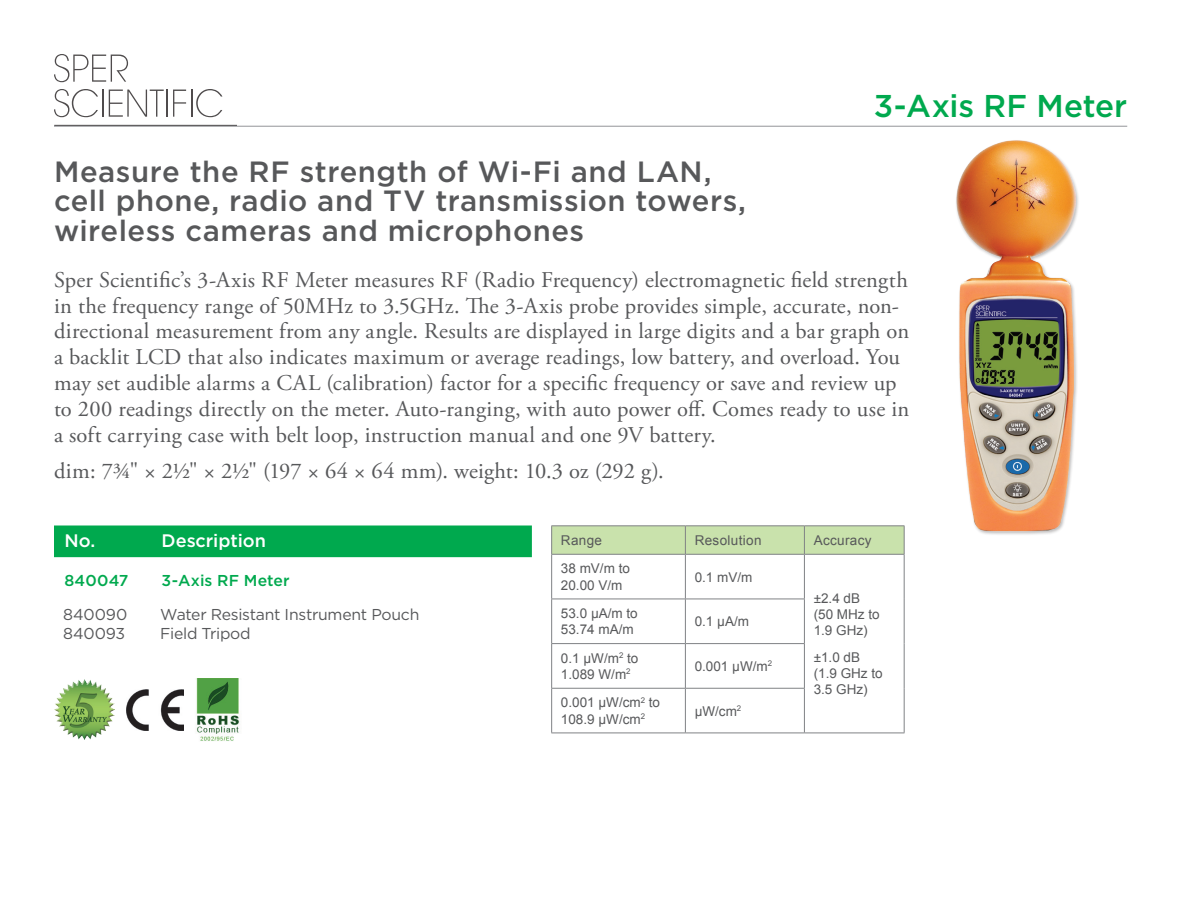
<style>
.page{position:relative;width:1188px;height:918px;background:#fff}
.page>*{position:absolute;margin:0;border:0;box-sizing:border-box;transform-origin:0 0}
.E__Item_Headline_GRE{font:500 31.5px "Gotham";letter-spacing:-.005em;color:#00a94e}
.E__Item_Subhead{font:500 29.25px/29.2px "Gotham";letter-spacing:.015em;color:#57585a}
.E__Item_Body_Text{font:22.5px/25.8px "Adobe Garamond Pro";letter-spacing:.01em;color:#57585a}
.E__SKU_List_BOLD_WHI{font:500 18.15px "Gotham";letter-spacing:-.005em;color:#fff}
.E__SKU_List_REGULAR{font:15.75px "Gotham";letter-spacing:-.015em;color:#57585a}
.E__SKU_List_BOLD_GRE{font:500 15.75px "Gotham";letter-spacing:.01em;color:#00a94e}
.t1{font:13.5px/16.2px "Arial";color:#57585a}
.t2{font:13.5px "Arial";letter-spacing:.025em;color:#57585a}
</style>
<div class="page">
<div style="left:955px;top:140px;width:125px;height:395px;background:#231f20;opacity:.3"></div>
<img style="left:956px;top:140px;width:120px;height:395px">
<div style="left:54px;top:526px;width:478px;height:31px;background:#00a94e"></div>
<svg style="left:551px;top:526px;width:354px;height:28px"></svg>
<hr style="left:551px;top:554px;width:134px;height:1px;background:#808285">
<hr style="left:551px;top:555px;width:1px;height:44px;background:#808285">
<hr style="left:685px;top:554px;width:119px;height:1px;background:#808285">
<hr style="left:685px;top:555px;width:1px;height:44px;background:#808285">
<hr style="left:804px;top:554px;width:101px;height:1px;background:#808285">
<hr style="left:804px;top:555px;width:1px;height:44px;background:#808285">
<hr style="left:904px;top:555px;width:1px;height:44px;background:#808285">
<hr style="left:551px;top:599px;width:134px;height:1px;background:#808285">
<hr style="left:551px;top:599px;width:1px;height:44px;background:#808285">
<hr style="left:685px;top:599px;width:120px;height:1px;background:#808285">
<hr style="left:685px;top:599px;width:1px;height:44px;background:#808285">
<hr style="left:804px;top:599px;width:1px;height:44px;background:#808285">
<hr style="left:904px;top:599px;width:1px;height:45px;background:#808285">
<hr style="left:551px;top:643px;width:134px;height:1px;background:#808285">
<hr style="left:551px;top:644px;width:1px;height:44px;background:#808285">
<hr style="left:685px;top:643px;width:120px;height:1px;background:#808285">
<hr style="left:685px;top:644px;width:1px;height:44px;background:#808285">
<hr style="left:804px;top:644px;width:1px;height:44px;background:#808285">
<hr style="left:904px;top:644px;width:1px;height:44px;background:#808285">
<hr style="left:551px;top:688px;width:134px;height:1px;background:#808285">
<hr style="left:551px;top:689px;width:1px;height:44px;background:#808285">
<hr style="left:685px;top:688px;width:120px;height:1px;background:#808285">
<hr style="left:685px;top:689px;width:1px;height:44px;background:#808285">
<hr style="left:804px;top:689px;width:1px;height:44px;background:#808285">
<hr style="left:904px;top:688px;width:1px;height:45px;background:#808285">
<hr style="left:551px;top:733px;width:134px;height:1px;background:#808285">
<hr style="left:685px;top:733px;width:119px;height:1px;background:#808285">
<hr style="left:804px;top:733px;width:101px;height:1px;background:#808285">
<svg style="left:54px;top:54px;width:74px;height:28px"></svg>
<svg style="left:54px;top:89px;width:49px;height:28px"></svg>
<svg style="left:109px;top:90px;width:55px;height:27px"></svg>
<hr style="left:166px;top:90px;width:2px;height:27px;background:#231f20">
<svg style="left:173px;top:89px;width:49px;height:28px"></svg>
<hr style="left:54px;top:125px;width:182px;height:1px;background:#231f20">
<img style="left:127px;top:690px;width:57px;height:40px">
<img style="left:54px;top:679px;width:61px;height:61px">
<img style="left:196px;top:678px;width:44px;height:63px">
<hr style="left:54px;top:126px;width:1073px;height:1px;background:#939598">
<p class="E__Item_Headline_GRE" style="left:874px;top:85px;width:255px">3-Axis RF Meter</p>
<p class="E__Item_Subhead" style="left:54px;top:157px;width:694px">Measure the RF strength of Wi-Fi and LAN, cell phone, radio and TV transmission towers, wireless cameras and microphones</p>
<p class="E__Item_Body_Text" style="left:54px;top:267px;width:857px">Sper Scientific’s 3-Axis RF Meter measures RF (Radio Frequency) electromagnetic field strength in the frequency range of 50MHz to 3.5GHz. The 3-Axis probe provides simple, accurate, non&shy;directional measurement from any angle. Results are displayed in large digits and a bar graph on a backlit LCD that also indicates maximum or average readings, low battery, and overload. You may set audible alarms a CAL (calibration) factor for a specific frequency or save and review up to 200 readings directly on the meter. Auto-ranging, with auto power off. Comes ready to use in a soft carrying case with belt loop, instruction manual and one 9V battery.</p>
<p class="E__Item_Body_Text" style="left:54px;top:459px;width:611px">dim: 7¾" × 2½" × 2½" (197 × 64 × 64 mm). weight: 10.3 oz (292 g).</p>
<p class="E__SKU_List_BOLD_WHI" style="left:64px;top:529px;width:33px">No.</p>
<p class="E__SKU_List_BOLD_WHI" style="left:162px;top:529px;width:106px">Description</p>
<p class="E__SKU_List_BOLD_GRE" style="left:64px;top:570px;width:66px">840047</p>
<p class="E__SKU_List_BOLD_GRE" style="left:162px;top:570px;width:130px">3-Axis RF Meter</p>
<p class="E__SKU_List_REGULAR" style="left:63px;top:605px;width:66px">840090</p>
<p class="E__SKU_List_REGULAR" style="left:160px;top:605px;width:261px">Water Resistant Instrument Pouch</p>
<p class="E__SKU_List_REGULAR" style="left:63px;top:624px;width:64px">840093</p>
<p class="E__SKU_List_REGULAR" style="left:160px;top:624px;width:92px">Field Tripod</p>
<p class="t1" style="left:561px;top:532px;width:43px">Range</p>
<p class="t2" style="left:695px;top:531px;width:68px">Resolution</p>
<p class="t2" style="left:814px;top:531px;width:59px">Accuracy</p>
<p class="t1" style="left:561px;top:561px;width:71px">38 mV/m to<br>20.00 V/m</p>
<p class="t1" style="left:695px;top:569px;width:59px">0.1 mV/m</p>
<p class="t1" style="left:814px;top:590px;width:68px">±2.4 dB (50 MHz to<br>1.9 GHz)</p>
<p class="t1" style="left:814px;top:649px;width:71px">±1.0 dB (1.9 GHz to<br>3.5 GHz)</p>
<p class="t1" style="left:561px;top:605px;width:78px">53.0 µA/m to<br>53.74 mA/m</p>
<p class="t1" style="left:695px;top:613px;width:56px">0.1 µA/m</p>
<p class="t1" style="left:561px;top:650px;width:79px">0.1 µW/m<sup>2</sup> to<br>1.089 W/m<sup>2</sup></p>
<p class="t1" style="left:695px;top:658px;width:79px">0.001 µW/m<sup>2</sup></p>
<p class="t1" style="left:561px;top:695px;width:101px">0.001 µW/cm<sup>2</sup> to<br>108.9 µW/cm<sup>2</sup></p>
<p class="t1" style="left:695px;top:703px;width:48px">µW/cm<sup>2</sup></p>
</div>
